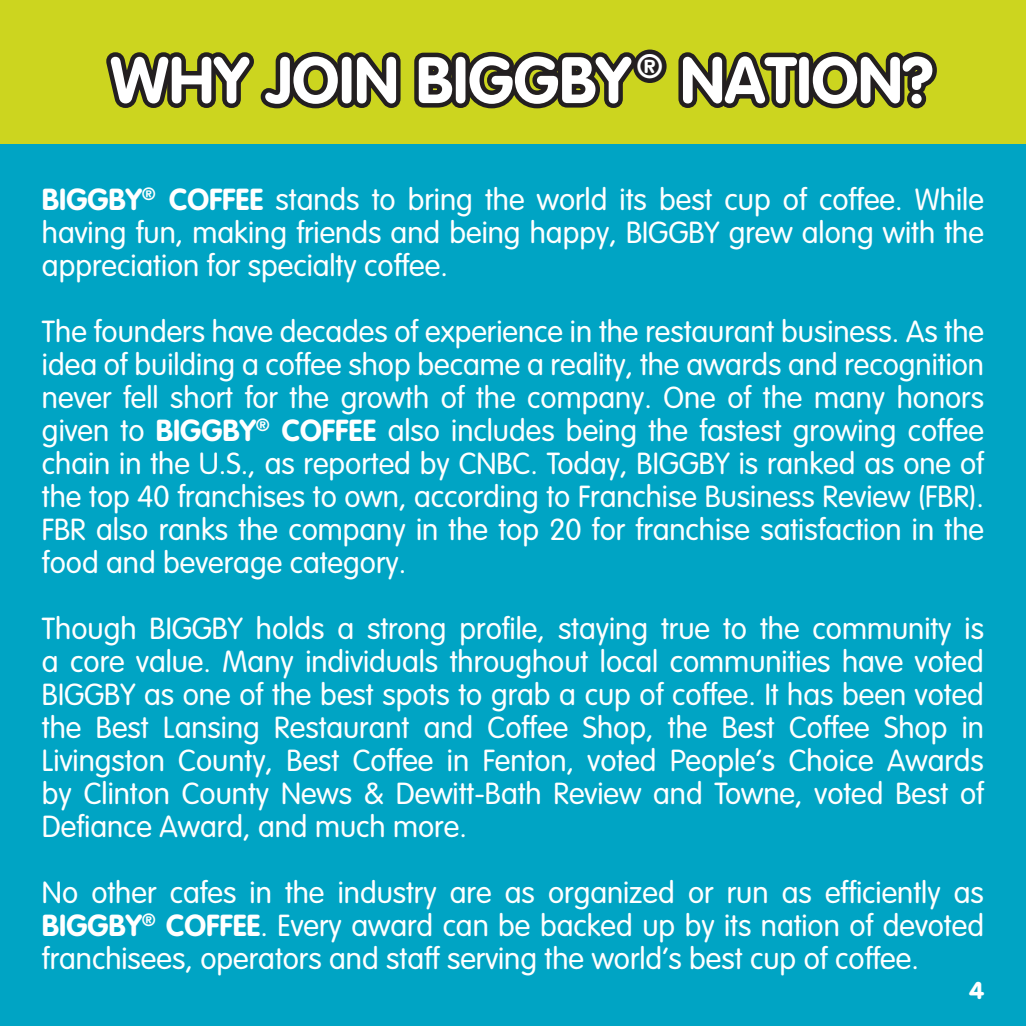
<style>
.page{position:relative;width:1026px;height:1026px;background:#00a4c4}
.page>*{position:absolute;margin:0;border:0;box-sizing:border-box;transform-origin:0 0}
.t1{font:700 64.5px "VAG Rounded";color:#fff}
.t2{font:300 30px/33px "VAG Rounded";color:#fff;text-align:justify}
.t3{font:900 24px "VAG Rounded";color:#fff}
.s1{font-weight:700}
</style>
<div class="page">
<div style="left:0;top:0;width:1026px;height:144px;background:#ccd51f"></div>
<svg style="left:106px;top:49px;width:831px;height:60px"></svg>
<h1 class="t1" style="left:110px;top:43px;width:825px">WHY JOIN BIGGBY <sup>®</sup> NATION?</h1>
<p class="t2" style="left:42px;top:184px;width:944px"><span class="s1">BIGGBY</span><sup>®</sup> <span class="s1">COFFEE</span> stands to bring the world its best cup of coffee. While having fun, making friends and being happy, BIGGBY grew along with the appreciation for specialty coffee.</p>
<p class="t2" style="left:42px;top:316px;width:944px">The founders have decades of experience in the restaurant business. As the idea of building a coffee shop became a reality, the awards and recognition never fell short for the growth of the company. One of the many honors given to <span class="s1">BIGGBY</span><sup>®</sup> <span class="s1">COFFEE</span> also includes being the fastest growing coffee chain in the U.S., as reported by CNBC. Today, BIGGBY is ranked as one of the top 40 franchises to own, according to Franchise Business Review (FBR).<br>FBR also ranks the company in the top 20 for franchise satisfaction in the food and beverage category.</p>
<p class="t2" style="left:42px;top:613px;width:944px">Though BIGGBY holds a strong profile, staying true to the community is a core value. Many individuals throughout local communities have voted BIGGBY as one of the best spots to grab a cup of coffee. It has been voted the Best Lansing Restaurant and Coffee Shop, the Best Coffee Shop in Livingston County, Best Coffee in Fenton, voted People’s Choice Awards by Clinton County News &amp; Dewitt-Bath Review and Towne, voted Best of Defiance Award, and much more.</p>
<p class="t2" style="left:42px;top:877px;width:944px">No other cafes in the industry are as organized or run as efficiently as <span class="s1">BIGGBY</span><sup>®</sup> <span class="s1">COFFEE</span>. Every award can be backed up by its nation of devoted franchisees, operators and staff serving the world’s best cup of coffee.</p>
<p class="t3" style="left:969px;top:976px;width:16px">4</p>
</div>
